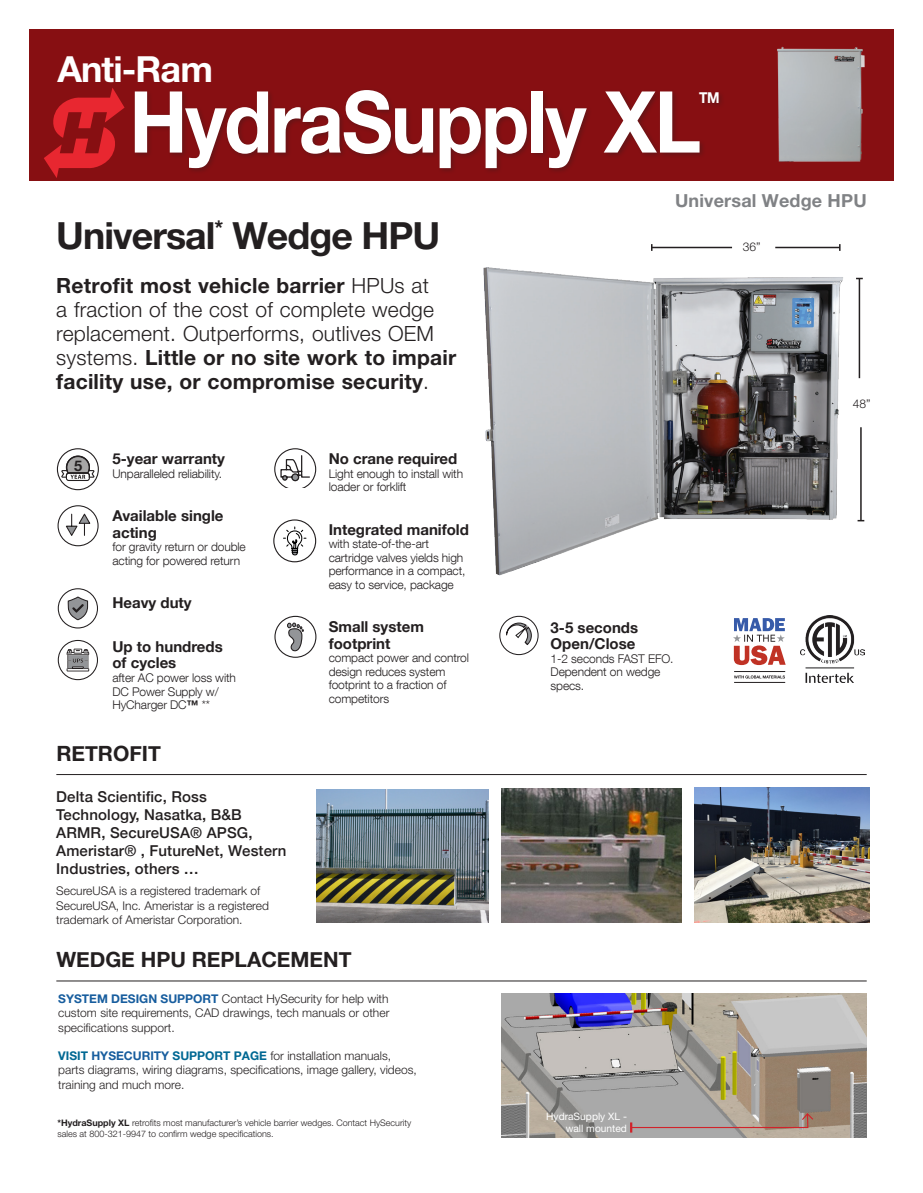
<style>
.page{position:relative;width:923px;height:1193px;background:#fff}
.page>*{position:absolute;margin:0;border:0;box-sizing:border-box;transform-origin:0 0}
.Product_title{font:700 85.5px "Helvetica Neue LT Pro";letter-spacing:-.025em;color:#fff;scale:.92 1}
.Cutsheet_subhd{font:700 37.5px "Helvetica Neue LT Pro";letter-spacing:-.025em;color:#231f20}
.Section_Heading_left{font:700 36px "Helvetica Neue LT Pro";letter-spacing:-.025em;color:#fff}
.Cutsheet_intro_bold{font:700 21px/24px "Helvetica Neue LT Pro";letter-spacing:.01em;color:#231f20}
.TableTitle{font:700 21px "Helvetica Neue";color:#231f20}
.Cutsheet_model_12{font:700 18px "Helvetica Neue LT Pro";letter-spacing:.01em;color:#808285}
.Brochure_feature_11{font:700 15px/16.5px "Helvetica Neue";color:#231f20}
.retrofit_places{font:500 15px/18px "Helvetica Neue";letter-spacing:.01em;color:#231f20}
.Product_title-2{font:700 15px "Helvetica Neue LT Pro";color:#fff;scale:.92 1}
.t1{font:700 14.55px "Helvetica Neue";color:#231f20}
.t2{font:300 12px/14.4px "Helvetica Neue LT Pro";color:#231f20}
.Brochure_feature_tex{font:300 12px/13.5px "Helvetica Neue LT Com";letter-spacing:-.01em;color:#231f20}
.Brochure_feature_11-2{font:300 12px/13.5px "Helvetica Neue LT Com";letter-spacing:-.01em;color:#231f20}
.t3{font:10.2px/12.3px "Helvetica Neue LT Pro";color:#fff;text-align:right}
.t4{font:300 9px/10.8px "Helvetica Neue LT Pro";color:#231f20}
.s1{font-weight:300}
.s2{font-family:"Helvetica Neue LT Pro";font-weight:700}
.s3{font-weight:700;color:#175d9e}
.s4{font-weight:700;color:#006893}
.s5{font-weight:700}
</style>
<div class="page">
<svg style="left:57px;top:448px;width:42px;height:42px"></svg>
<svg style="left:499px;top:615px;width:39px;height:40px"></svg>
<svg style="left:57px;top:505px;width:42px;height:41px"></svg>
<svg style="left:274px;top:448px;width:42px;height:39px"></svg>
<svg style="left:58px;top:588px;width:40px;height:40px"></svg>
<svg style="left:273px;top:519px;width:43px;height:43px"></svg>
<svg style="left:58px;top:640px;width:40px;height:40px"></svg>
<svg style="left:274px;top:615px;width:42px;height:43px"></svg>
<img style="left:483px;top:267px;width:360px;height:309px">
<img style="left:501px;top:993px;width:365px;height:145px">
<svg style="left:630px;top:1112px;width:184px;height:20px"></svg>
<svg style="left:733px;top:618px;width:52px;height:47px"></svg>
<svg style="left:734px;top:675px;width:51px;height:3px"></svg>
<hr style="left:734px;top:671px;width:51px;height:1px;background:#231f20">
<hr style="left:734px;top:682px;width:51px;height:1px;background:#231f20">
<img style="left:800px;top:615px;width:64px;height:67px">
<hr style="left:56px;top:774px;width:810px;height:1px;background:#231f20">
<hr style="left:56px;top:980px;width:810px;height:1px;background:#231f20">
<img style="left:501px;top:788px;width:180px;height:134px">
<img style="left:695px;top:788px;width:174px;height:134px">
<img style="left:316px;top:789px;width:172px;height:133px">
<hr style="left:775px;top:247px;width:64px;height:1px;background:#231f20">
<hr style="left:651px;top:247px;width:81px;height:1px;background:#231f20">
<hr style="left:858px;top:278px;width:2px;height:100px;background:#231f20">
<hr style="left:860px;top:427px;width:1px;height:93px;background:#231f20">
<div style="left:29px;top:29px;width:864px;height:151px;background:#870f12"></div>
<img style="left:777px;top:46px;width:88px;height:116px">
<div style="left:133px;top:88px;width:592px;height:86px;background:#231f20;opacity:.35"></div>
<svg style="left:44px;top:88px;width:80px;height:90px"></svg>
<p class="Section_Heading_left" style="left:57px;top:46px;width:157px">Anti-Ram</p>
<p class="Product_title" style="left:129px;top:68px;width:623px">HydraSupply XL</p>
<p class="Product_title-2" style="left:699px;top:88px;width:24px">TM</p>
<p class="Cutsheet_model_12" style="left:675px;top:189px;width:193px">Universal Wedge HPU</p>
<p class="Cutsheet_subhd" style="left:56px;top:211px;width:385px">Universal<sup>*</sup> Wedge HPU</p>
<p class="Cutsheet_intro_bold" style="left:56px;top:272px;width:401px">Retrofit most vehicle barrier <span class="s1">HPUs at<br>a fraction of the cost of complete wedge replacement. Outperforms, outlives OEM systems.</span> Little or no site work to impair facility use, or compromise security<span class="s1">.</span></p>
<p class="t1" style="left:74px;top:454px;width:10px">5</p>
<p class="Brochure_feature_11" style="left:329px;top:451px;width:130px">No crane required</p>
<p class="Brochure_feature_tex" style="left:329px;top:466px;width:136px">Light enough to install with loader or forklift</p>
<p class="Brochure_feature_11" style="left:329px;top:522px;width:142px">Integrated manifold</p>
<p class="Brochure_feature_11-2" style="left:329px;top:537px;width:138px">with state-of-the-art cartridge valves yields high performance in a compact, easy to service, package</p>
<p class="Brochure_feature_11" style="left:329px;top:619px;width:97px">Small system footprint</p>
<p class="Brochure_feature_tex" style="left:329px;top:651px;width:142px">compact power and control design reduces system footprint to a fraction of competitors</p>
<p class="Brochure_feature_11" style="left:112px;top:451px;width:114px">5-year warranty</p>
<p class="Brochure_feature_tex" style="left:112px;top:466px;width:111px">Unparalleled reliability.</p>
<p class="Brochure_feature_11" style="left:112px;top:508px;width:113px">Available single acting</p>
<p class="Brochure_feature_tex" style="left:112px;top:540px;width:135px">for gravity return or double acting for powered return</p>
<p class="Brochure_feature_11" style="left:112px;top:595px;width:81px">Heavy duty</p>
<p class="Brochure_feature_11" style="left:112px;top:639px;width:112px">Up to hundreds of cycles</p>
<p class="Brochure_feature_tex" style="left:112px;top:670px;width:125px">after AC power loss with<br>DC Power Supply w/<br>HyCharger DC<span class="s2">™</span> **</p>
<p class="TableTitle" style="left:56px;top:737px;width:106px">RETROFIT</p>
<p class="retrofit_places" style="left:56px;top:786px;width:232px">Delta Scientific, Ross<br>Technology, Nasatka, B&amp;B<br>ARMR, SecureUSA® APSG,<br>Ameristar® , FutureNet, Western<br>Industries, others …</p>
<p class="t2" style="left:56px;top:883px;width:214px">SecureUSA is a registered trademark of<br>SecureUSA, Inc. Ameristar is a registered trademark of Ameristar Corporation.</p>
<p class="TableTitle" style="left:56px;top:943px;width:297px">WEDGE HPU REPLACEMENT</p>
<p class="t2" style="left:58px;top:991px;width:332px;text-align:justify"><span class="s3">SYSTEM DESIGN SUPPORT</span> Contact HySecurity for help with custom site requirements, CAD drawings, tech manuals or other specifications support.</p>
<p class="t2" style="left:58px;top:1048px;width:360px"><span class="s4">VISIT</span> <span class="s3">HYSECURITY</span> <span class="s4">SUPPORT PAGE</span> for installation manuals, parts diagrams, wiring diagrams, specifications, image gallery, videos, training and much more.</p>
<p class="t4" style="left:57px;top:1117px;width:355px"><span class="s5">*HydraSupply XL</span> retrofits most manufacturer’s vehicle barrier wedges. Contact HySecurity sales at 800-321-9947 to confirm wedge specifications.</p>
<p class="t2" style="left:742px;top:239px;width:19px">36”</p>
<p class="Brochure_feature_11" style="left:550px;top:619px;width:89px">3-5 seconds<br>Open/Close</p>
<p class="Brochure_feature_tex" style="left:550px;top:651px;width:124px">1-2 seconds FAST EFO.<br>Dependent on wedge specs.</p>
<p class="t3" style="left:546px;top:1109px;width:82px">HydraSupply XL - wall mounted</p>
<p class="t2" style="left:852px;top:396px;width:19px">48”</p>
</div>
